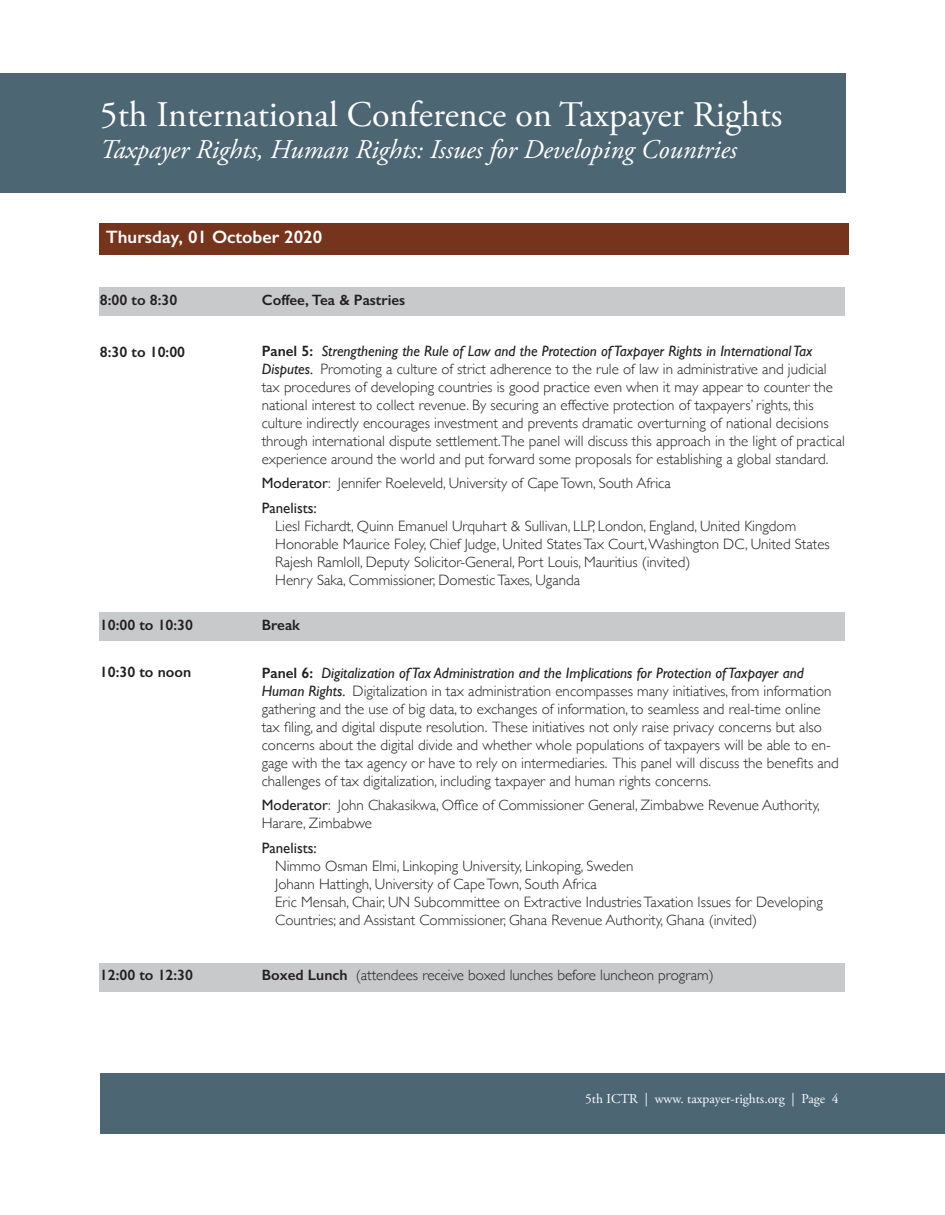
<style>
.page{position:relative;width:945px;height:1215px;background:#fff}
.page>*{position:absolute;margin:0;border:0;box-sizing:border-box;transform-origin:0 0}
.t1{font:36px "Adobe Garamond Pro";color:#fff}
.t2{font:italic 27px "Adobe Garamond Pro";color:#fff}
.t3{font:600 18px "Gill Sans";color:#fff}
.t4{font:300 15px/18px "Gill Sans";color:#231f20}
.t5{font:600 15px "Gill Sans";color:#231f20}
.t6{font:15px "Gill Sans";color:#231f20}
.t7{font:13.5px "Adobe Garamond Pro";color:#fff}
.s1{font-weight:600}
.s2{font-weight:400;font-style:italic}
.s3{font-weight:400}
</style>
<div class="page">
<div style="left:0;top:73px;width:845px;height:90px;background:#4d6674"></div>
<div style="left:0;top:112px;width:845px;height:81px;background:#4d6674"></div>
<div style="left:101px;top:1073px;width:844px;height:61px;background:#4d6674"></div>
<div style="left:99px;top:223px;width:749px;height:32px;background:#77341d"></div>
<div style="left:100px;top:288px;width:745px;height:28px;background:#c8c9cb"></div>
<div style="left:100px;top:612px;width:745px;height:28px;background:#c8c9cb"></div>
<div style="left:100px;top:963px;width:745px;height:28px;background:#c8c9cb"></div>
<h1 class="t1" style="left:100px;top:93px;width:684px">5th International Conference on Taxpayer Rights</h1>
<h2 class="t2" style="left:100px;top:134px;width:639px">Taxpayer Rights, Human Rights: Issues for Developing Countries</h2>
<p class="t3" style="left:106px;top:226px;width:218px">Thursday, 01 October 2020</p>
<p class="t5" style="left:100px;top:291px;width:79px">8:00 to 8:30</p>
<p class="t5" style="left:262px;top:291px;width:145px">Coffee, Tea &amp; Pastries</p>
<p class="t5" style="left:100px;top:343px;width:87px">8:30 to 10:00</p>
<p class="t4" style="left:262px;top:341px;width:585px"><span class="s1">Panel 5:</span> <span class="s2">Strengthening the Rule of Law and the Protection of Taxpayer Rights in International Tax Disputes.</span> Promoting a culture of strict adherence to the rule of law in administrative and judicial tax procedures of developing countries is good practice even when it may appear to counter the national interest to collect revenue. By securing an effective protection of taxpayers’ rights, this culture indirectly encourages investment and prevents dramatic overturning of national decisions through international dispute settlement.The panel will discuss this approach in the light of practical experience around the world and put forward some proposals for establishing a global standard.</p>
<p class="t4" style="left:262px;top:474px;width:411px"><span class="s3">Moderator</span>: Jennifer Roeleveld, University of Cape Town, South Africa</p>
<p class="t6" style="left:262px;top:499px;width:57px">Panelists:</p>
<p class="t4" style="left:275px;top:517px;width:523px">Liesl Fichardt, Quinn Emanuel Urquhart &amp; Sullivan, LLP, London, England, United Kingdom</p>
<p class="t4" style="left:275px;top:535px;width:556px">Honorable Maurice Foley, Chief Judge, United States Tax Court, Washington DC, United States</p>
<p class="t4" style="left:275px;top:553px;width:417px">Rajesh Ramloll, Deputy Solicitor-General, Port Louis, Mauritius (invited)</p>
<p class="t4" style="left:275px;top:571px;width:306px">Henry Saka, Commissioner, Domestic Taxes, Uganda</p>
<p class="t5" style="left:100px;top:615px;width:95px">10:00 to 10:30</p>
<p class="t5" style="left:262px;top:615px;width:40px">Break</p>
<p class="t5" style="left:100px;top:663px;width:93px">10:30 to noon</p>
<p class="t4" style="left:262px;top:663px;width:579px"><span class="s1">Panel 6:</span> <span class="s2">Digitalization of Tax Administration and the Implications for Protection of Taxpayer and Human Rights.</span> Digitalization in tax administration encompasses many initiatives, from information gathering and the use of big data, to exchanges of information, to seamless and real-time online tax filing, and digital dispute resolution. These initiatives not only raise privacy concerns but also concerns about the digital divide and whether whole populations of taxpayers will be able to en&shy;gage with the tax agency or have to rely on intermediaries. This panel will discuss the benefits and challenges of tax digitalization, including taxpayer and human rights concerns.</p>
<p class="t4" style="left:262px;top:796px;width:560px"><span class="s3">Moderator</span>: John Chakasikwa, Office of Commissioner General, Zimbabwe Revenue Authority,<br>Harare, Zimbabwe</p>
<p class="t6" style="left:262px;top:839px;width:57px">Panelists:</p>
<p class="t4" style="left:275px;top:857px;width:360px">Nimmo Osman Elmi, Linkoping University, Linkoping, Sweden</p>
<p class="t4" style="left:275px;top:875px;width:323px">Johann Hattingh, University of Cape Town, South Africa</p>
<p class="t4" style="left:275px;top:893px;width:549px">Eric Mensah, Chair, UN Subcommittee on Extractive Industries Taxation Issues for Developing<br>Countries; and Assistant Commissioner, Ghana Revenue Authority, Ghana (invited)</p>
<p class="t5" style="left:100px;top:966px;width:95px">12:00 to 12:30</p>
<p class="t4" style="left:262px;top:966px;width:453px"><span class="s1">Boxed Lunch</span> (attendees receive boxed lunches before luncheon program)</p>
<p class="t7" style="left:585px;top:1091px;width:255px">5th ICTR | www. taxpayer-rights.org | Page 4</p>
</div>
